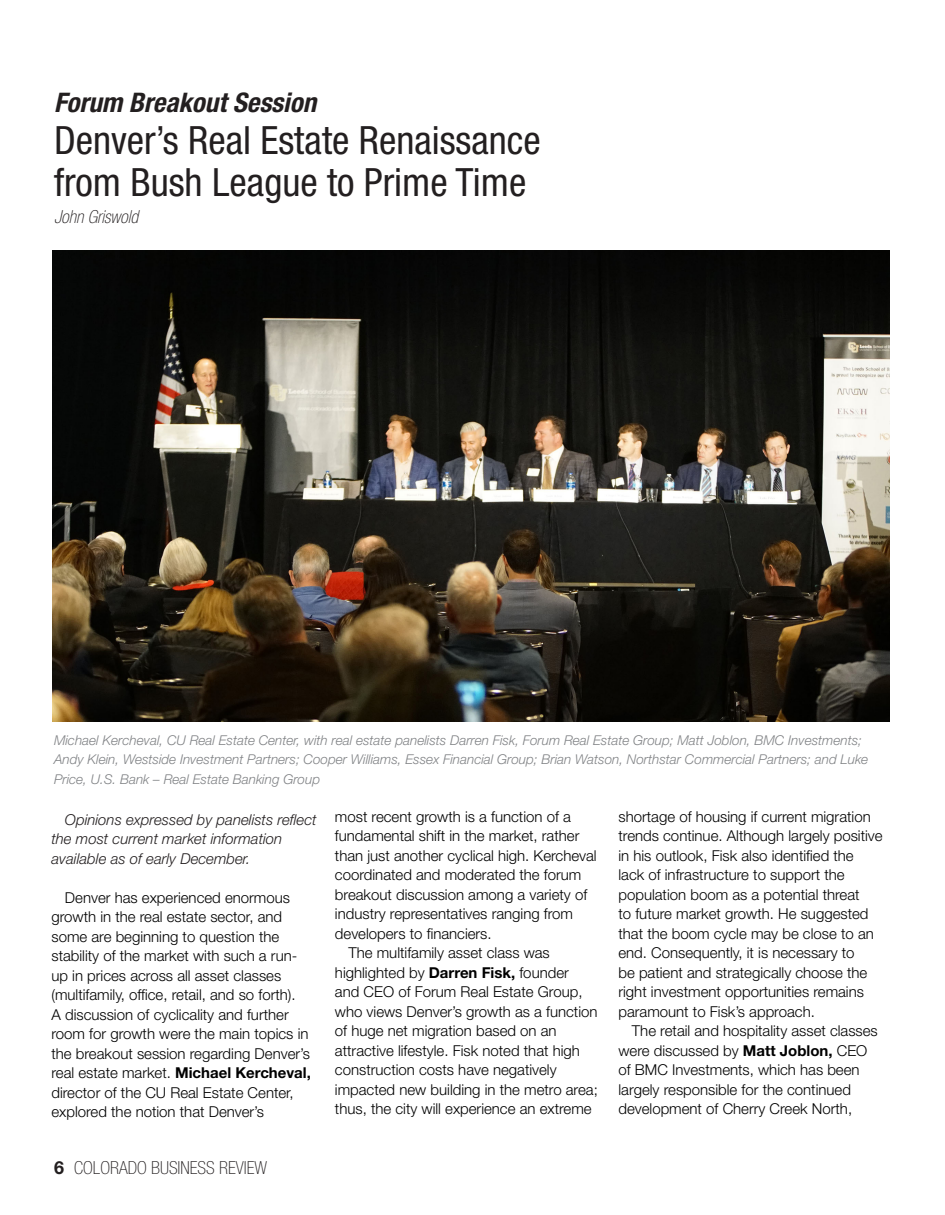
<style>
.page{position:relative;width:945px;height:1215px;background:#fff}
.page>*{position:absolute;margin:0;border:0;box-sizing:border-box;transform-origin:0 0}
.t1{font:condensed 39px/42.2px "Helvetica Neue LT Std";color:#231f20}
.t2{font:italic 700 condensed 27px "Helvetica Neue LT Std";color:#231f20}
.t3{font:100 condensed 18px "Helvetica Neue LT Std";color:#231f20}
.t4{font:italic 100 condensed 18px "Helvetica Neue LT Std";color:#231f20}
.Paragraph_Style_1{font:300 15px/19.5px "Helvetica Neue LT Std";color:#000}
.Paragraph_Style_1-2{font:italic 300 15px/19.5px "Helvetica Neue LT Std";color:#231f20}
.t5{font:italic 300 13.5px/19.5px "Helvetica Neue LT Std";color:#808285}
.s1{font-weight:700}
.s2{font-weight:700;font-stretch:normal}
</style>
<div class="page">
<img style="left:52px;top:250px;width:838px;height:472px">
<p class="t2" style="left:54px;top:86px;width:264px">Forum Breakout Session</p>
<p class="t1" style="left:54px;top:119px;width:488px">Denver’s Real Estate Renaissance from Bush League to Prime Time</p>
<p class="t4" style="left:54px;top:206px;width:86px">John Griswold</p>
<p class="t5" style="left:54px;top:730px;width:816px">Michael Kercheval, CU Real Estate Center, with real estate panelists Darren Fisk, Forum Real Estate Group; Matt Joblon, BMC Investments;<br>Andy Klein, Westside Investment Partners; Cooper Williams, Essex Financial Group; Brian Watson, Northstar Commercial Partners; and Luke<br>Price, U.S. Bank – Real Estate Banking Group</p>
<p class="Paragraph_Style_1-2" style="left:51px;top:809px;width:267px;text-indent:14px">Opinions expressed by panelists reflect the most current market information available as of early December.</p>
<p class="Paragraph_Style_1" style="left:51px;top:887px;width:261px;text-indent:14px">Denver has experienced enormous growth in the real estate sector, and some are beginning to question the stability of the market with such a run&shy;up in prices across all asset classes (multifamily, office, retail, and so forth).<br>A discussion of cyclicality and further room for growth were the main topics in the breakout session regarding Denver’s real estate market. <span class="s1">Michael Kercheval, </span>director of the CU Real Estate Center, explored the notion that Denver’s</p>
<p class="t3" style="left:54px;top:1157px;width:215px"><span class="s2">6</span> COLORADO BUSINESS REVIEW</p>
<p class="Paragraph_Style_1" style="left:335px;top:806px;width:263px">most recent growth is a function of a fundamental shift in the market, rather than just another cyclical high. Kercheval coordinated and moderated the forum breakout discussion among a variety of industry representatives ranging from developers to financiers.</p>
<p class="Paragraph_Style_1" style="left:335px;top:943px;width:264px;text-indent:14px">The multifamily asset class was highlighted by <span class="s1">Darren Fisk,</span> founder<br>and CEO of Forum Real Estate Group, who views Denver’s growth as a function of huge net migration based on an attractive lifestyle. Fisk noted that high construction costs have negatively impacted new building in the metro area; thus, the city will experience an extreme</p>
<p class="Paragraph_Style_1" style="left:618px;top:806px;width:266px">shortage of housing if current migration trends continue. Although largely positive in his outlook, Fisk also identified the lack of infrastructure to support the population boom as a potential threat<br>to future market growth. He suggested that the boom cycle may be close to an end. Consequently, it is necessary to<br>be patient and strategically choose the right investment opportunities remains paramount to Fisk’s approach.</p>
<p class="Paragraph_Style_1" style="left:618px;top:1021px;width:261px;text-indent:14px">The retail and hospitality asset classes were discussed by <span class="s1">Matt Joblon,</span> CEO of BMC Investments, which has been largely responsible for the continued development of Cherry Creek North,</p>
</div>
